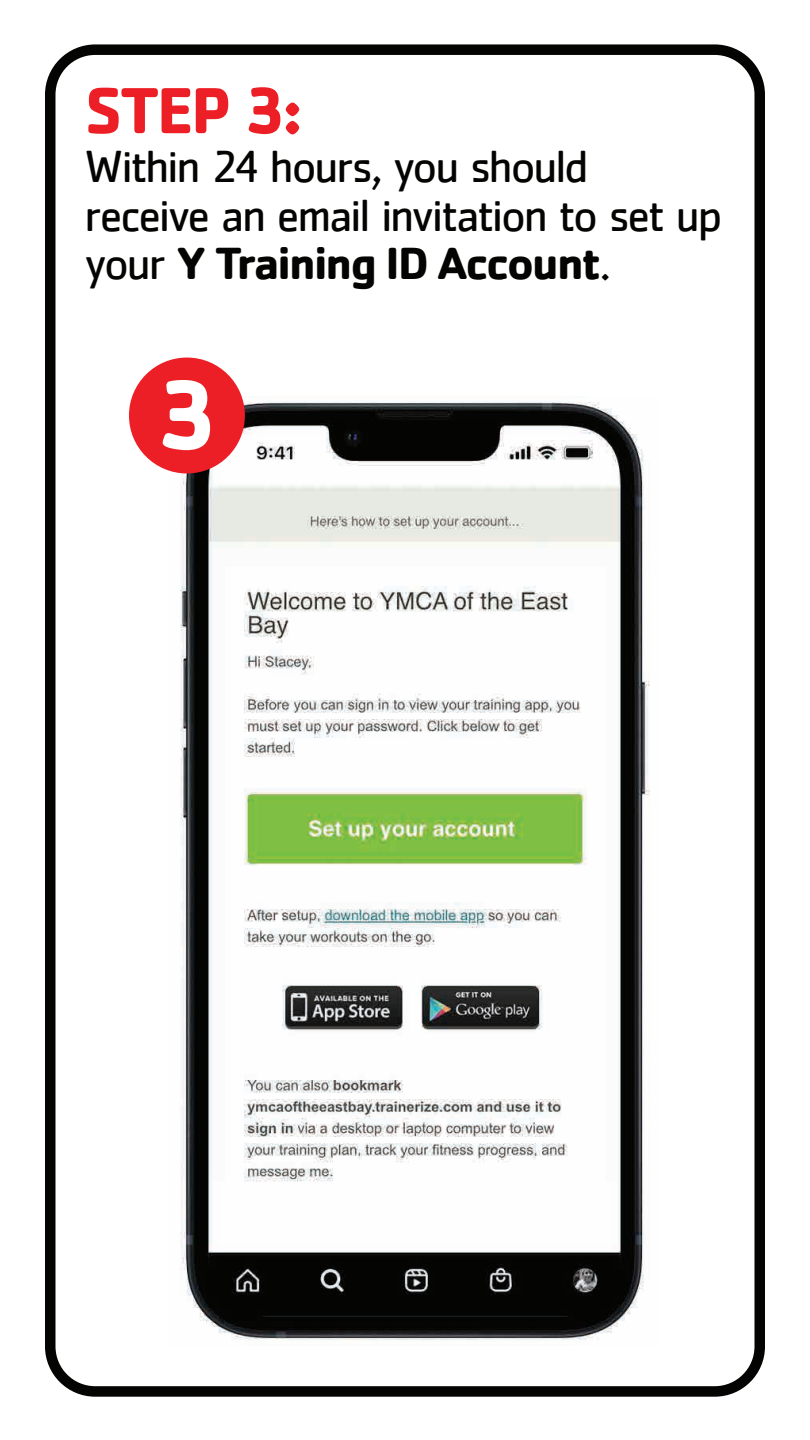
<style>
.page{position:relative;width:810px;height:1440px;background:#fff}
.page>*{position:absolute;margin:0;border:0;box-sizing:border-box;transform-origin:0 0}
.t1{font:700 101.02px "Cachet";color:#fff}
.t2{font:700 67.5px "Cachet";color:#ed1f26}
.t3{font:46.5px/48.8px "Cachet";letter-spacing:-.05em;color:#040503}
.s1{font-weight:700}
</style>
<div class="page">
<div style="left:45px;top:44px;width:720px;height:1353px;border:10px solid #040503;border-radius:45px"></div>
<img style="left:168px;top:398px;width:482px;height:942px">
<div style="left:129px;top:358px;width:116px;height:115px;background:#ed1f26;border-radius:50%"></div>
<h2 class="t2" style="left:85px;top:67px;width:220px">STEP 3:</h2>
<p class="t3" style="left:85px;top:141px;width:639px">Within 24 hours, you should receive an email invitation to set up your <span class="s1">Y Training ID Account</span>.</p>
<h1 class="t1" style="left:156px;top:349px;width:66px">3</h1>
</div>
